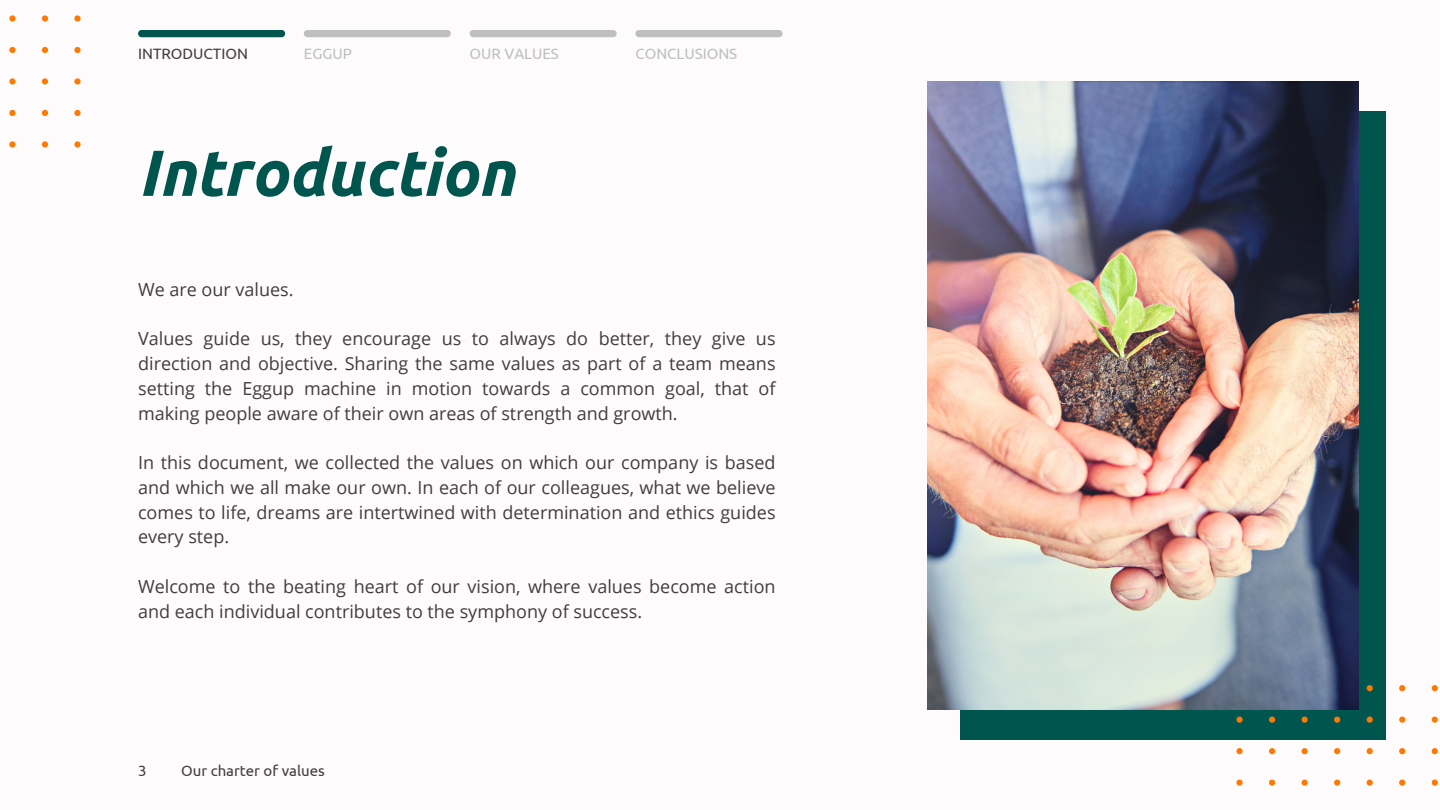
<style>
.page{position:relative;width:1440px;height:810px;background:#fdfbfb}
.page>*{position:absolute;margin:0;border:0;box-sizing:border-box;transform-origin:0 0}
.t1{font:italic 700 65px "Ubuntu";color:#00554f}
.t2{font:18px/24.8px "Open Sans";color:#403d3d;text-align:justify}
.t3{font:15px "Ubuntu";color:#403d3d}
.t4{font:15px "Ubuntu";color:#bfbfbf}
</style>
<div class="page">
<div style="left:960px;top:111px;width:426px;height:629px;background:#00554f"></div>
<svg style="left:1236px;top:685px;width:202px;height:101px"></svg>
<img style="left:927px;top:81px;width:432px;height:629px">
<svg style="left:9px;top:15px;width:72px;height:133px"></svg>
<svg style="left:138px;top:30px;width:147px;height:7px"></svg>
<svg style="left:304px;top:30px;width:147px;height:7px"></svg>
<svg style="left:470px;top:30px;width:147px;height:7px"></svg>
<svg style="left:635px;top:30px;width:148px;height:7px"></svg>
<p class="t3" style="left:138px;top:45px;width:111px">INTRODUCTION</p>
<p class="t4" style="left:304px;top:45px;width:50px">EGGUP</p>
<p class="t4" style="left:470px;top:45px;width:91px">OUR VALUES</p>
<p class="t4" style="left:635px;top:45px;width:103px">CONCLUSIONS</p>
<p class="t1" style="left:138px;top:135px;width:378px">Introduction</p>
<p class="t2" style="left:138px;top:276px;width:157px">We are our values.</p>
<p class="t2" style="left:138px;top:326px;width:639px">Values guide us, they encourage us to always do better, they give us direction and objective. Sharing the same values as part of a team means setting the Eggup machine in motion towards a common goal, that of making people aware of their own areas of strength and growth.</p>
<p class="t2" style="left:138px;top:450px;width:639px">In this document, we collected the values on which our company is based and which we all make our own. In each of our colleagues, what we believe comes to life, dreams are intertwined with determination and ethics guides every step.</p>
<p class="t2" style="left:138px;top:573px;width:639px">Welcome to the beating heart of our vision, where values become action and each individual contributes to the symphony of success.</p>
<p class="t3" style="left:138px;top:762px;width:10px">3</p>
<p class="t3" style="left:181px;top:762px;width:145px">Our charter of values</p>
</div>
